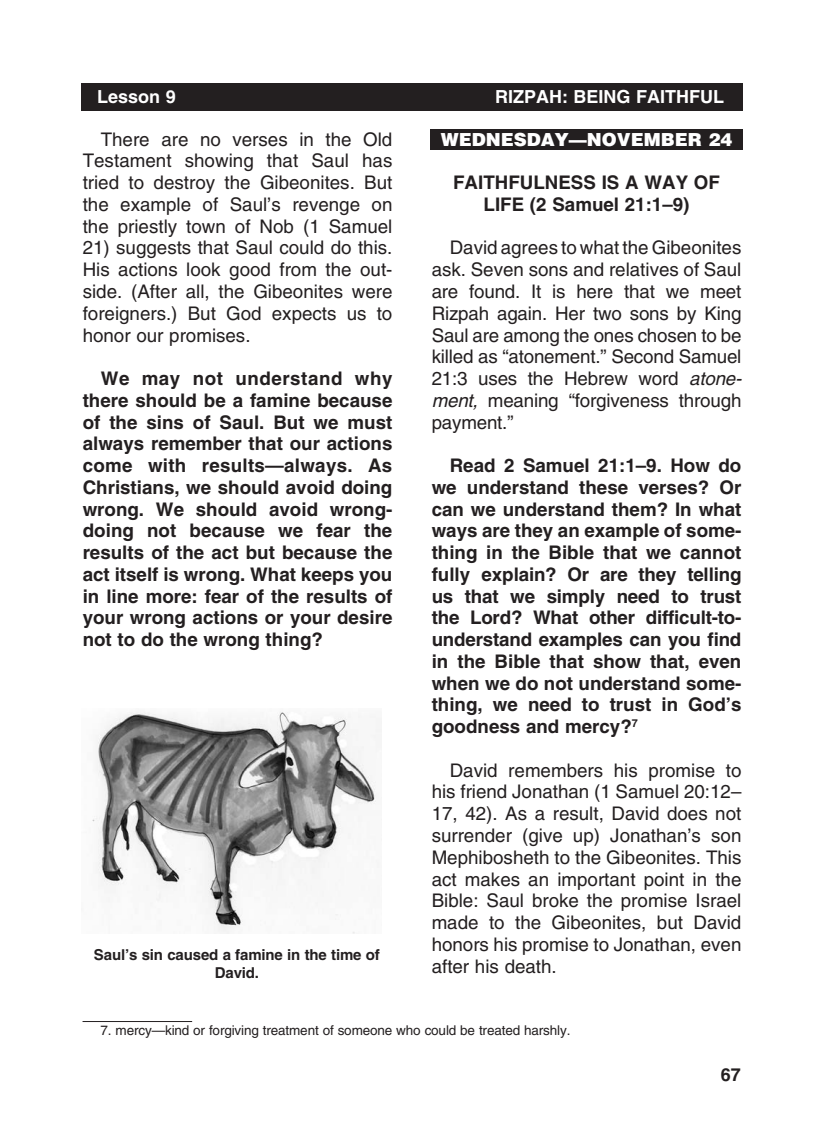
<style>
.page{position:relative;width:824px;height:1148px;background:#fff}
.page>*{position:absolute;margin:0;border:0;box-sizing:border-box;transform-origin:0 0}
._1-Body{font:18.75px/21.8px "Helvetica";color:#231f20;text-align:justify}
._2-Body_bold{font:700 18.75px/21.8px "Helvetica";color:#231f20;text-align:justify}
._5-subheads{font:700 18.75px/21.8px "Helvetica";color:#231f20;text-align:center}
.t1{font:700 18px "Helvetica";color:#fff}
.t2{font:900 18px "Helvetica";color:#fff}
.t3{font:700 18px "Helvetica";color:#231f20}
._8-captions{font:700 15px/18px "Helvetica";letter-spacing:-.01em;color:#231f20;text-align:center}
._7-footnotes{font:13.5px "Helvetica";letter-spacing:-.01em;color:#231f20}
.s1{font-style:italic}
</style>
<div class="page">
<div style="left:81px;top:83px;width:662px;height:27px;background:#231f20"></div>
<div style="left:81px;top:84px;width:661px;height:27px;background:#231f20"></div>
<div style="left:430px;top:130px;width:312px;height:20px;background:#231f20"></div>
<img style="left:92px;top:711px;width:289px;height:222px">
<hr style="left:82px;top:1021px;width:110px;height:1px;background:#231f20">
<p class="t1" style="left:97px;top:86px;width:80px">Lesson 9</p>
<p class="t1" style="left:495px;top:86px;width:25px">Rizpah</p>
<p class="t1" style="left:562px;top:86px;width:164px">: BeingLesson Title</p>
<p class="t1" style="left:83px;top:86px;width:80px">Lesson 1</p>
<p class="t1" style="left:636px;top:86px;width:23px">Faithful</p>
<p class="_1-Body" style="left:83px;top:128px;width:311px;text-indent:18px">There are no verses in the Old Testament showing that Saul has tried to destroy the Gibeonites. But the example of Saul’s revenge on the priestly town of Nob (1 Samuel</p>
<p class="_1-Body" style="left:83px;top:237px;width:311px;text-align:left">21) suggests that Saul could do this.<br>His actions look good from the out&shy;side. (After all, the Gibeonites were foreigners. ) But God expects us to honor our promises.</p>
<p class="_2-Body_bold" style="left:83px;top:367px;width:311px;text-indent:18px">We may not understand why there should be a famine because of the sins of Saul. But we must always remember that our actions come with results—always. As Christians, we should avoid doing wrong. We should avoid wrong&shy;doing not because we fear the results of the act but because the act itself is wrong. What keeps you in line more: fear of the results of your wrong actions or your desire not to do the wrong thing?</p>
<p class="_8-captions" style="left:94px;top:945px;width:287px">Saul’s sin caused a famine in the time of<br>David.</p>
<p class="t2" style="left:440px;top:128px;width:293px">WEDNESDAY—NOVEMBER 24</p>
<p class="_5-subheads" style="left:453px;top:171px;width:268px">FAITHFULNESS IS A WAY OF<br>LIFE (2 Samuel 21:1–9)</p>
<p class="_1-Body" style="left:431px;top:237px;width:312px;text-indent:18px">David agrees to what the Gibeonites ask. Seven sons and relatives of Saul are found. It is here that we meet Rizpah again. Her two sons by King Saul are among the ones chosen to be killed as “atonement.” Second Samuel 21:3 uses the Hebrew word <span class="s1">atone&shy;ment,</span> meaning “forgiveness through payment.”</p>
<p class="_2-Body_bold" style="left:431px;top:454px;width:311px;text-indent:18px">Read 2 Samuel 21:1–9. How do we understand these verses? Or can we understand them? In what ways are they an example of some&shy;thing in the Bible that we cannot fully explain? Or are they telling us that we simply need to trust the Lord? What other difficult-to&shy;understand examples can you find in the Bible that show that, even when we do not understand some&shy;thing, we need to trust in God’s goodness and mercy?<sup>7</sup></p>
<p class="_1-Body" style="left:431px;top:759px;width:311px;text-indent:18px">David remembers his promise to his friend Jonathan (1 Samuel 20:12– 17, 42). As a result, David does not surrender (give up) Jonathan’s son Mephibosheth to the Gibeonites. This act makes an important point in the Bible: Saul broke the promise Israel made to the Gibeonites, but David honors his promise to Jonathan, even after his death.</p>
<p class="_7-footnotes" style="left:101px;top:1022px;width:469px">7. mercy—kind or forgiving treatment of someone who could be treated harshly.</p>
<p class="t3" style="left:720px;top:1063px;width:22px">67</p>
</div>
